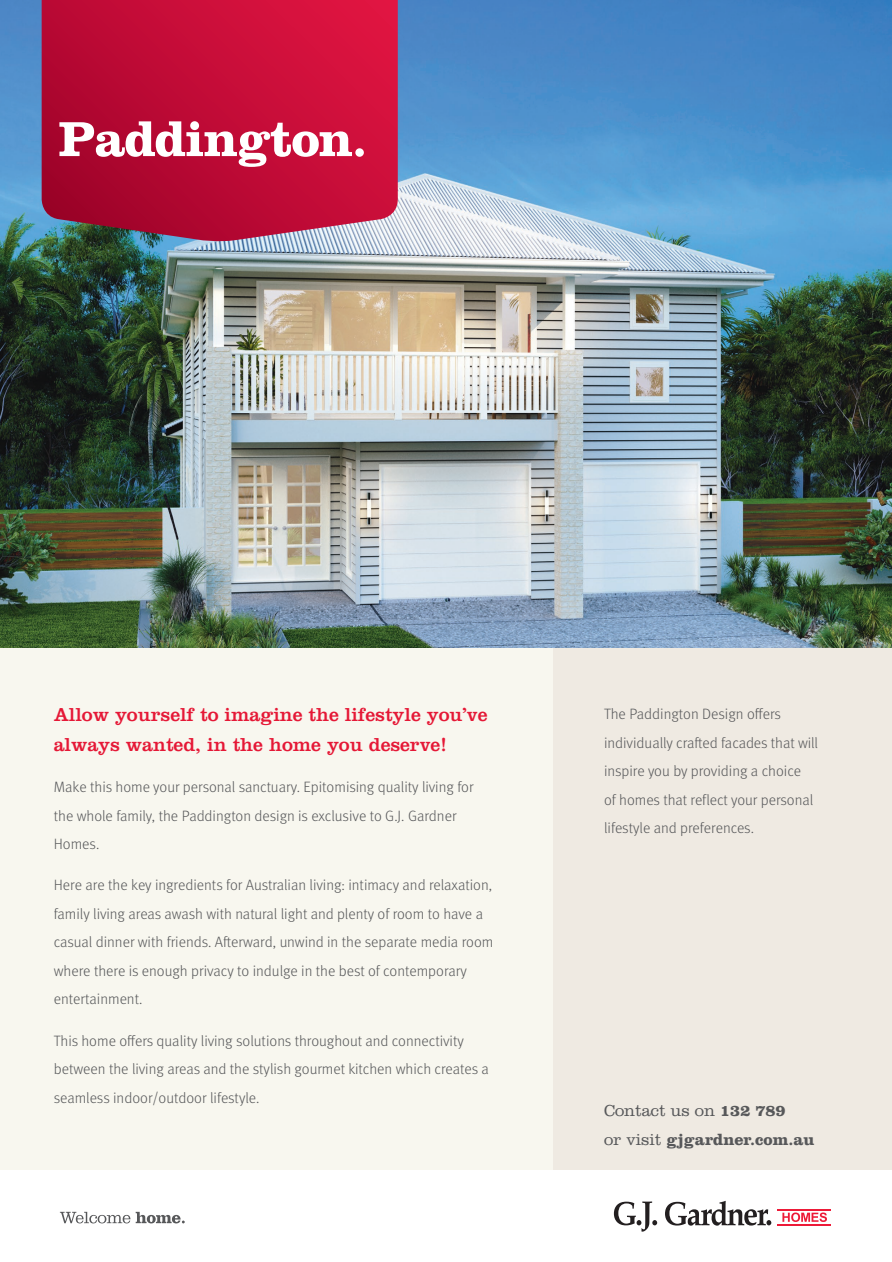
<style>
.page{position:relative;width:892px;height:1262px;background:#fff}
.page>*{position:absolute;margin:0;border:0;box-sizing:border-box;transform-origin:0 0}
.t1{font:700 51px "Clarendon LT Std";letter-spacing:-.02em;color:#fff}
.t2{font:19.5px/30px "Clarendon LT Std";color:#e51836}
.t3{font:700 16.5px/28.2px "Clarendon LT Std";color:#57585a}
.t4{font:300 15px/28.5px "Meta OT";color:#57585a}
.s1{font-weight:300}
</style>
<div class="page">
<div style="left:0;top:0;width:891px;height:1169px;background:#f8f7ef"></div>
<div style="left:553px;top:647px;width:338px;height:522px;background:#efeae2"></div>
<img style="left:0;top:0;width:891px;height:647px">
<svg style="left:60px;top:1211px;width:125px;height:12px"></svg>
<svg style="left:782px;top:1212px;width:44px;height:9px"></svg>
<hr style="left:777px;top:1208px;width:53px;height:2px;background:#ed1a38">
<hr style="left:777px;top:1223px;width:53px;height:2px;background:#ed1a38">
<svg style="left:613px;top:1201px;width:44px;height:30px"></svg>
<svg style="left:665px;top:1200px;width:106px;height:25px"></svg>
<svg style="left:42px;top:0;width:355px;height:242px;background:#bd133c"></svg>
<h1 class="t1" style="left:58px;top:108px;width:310px">Paddington.</h1>
<h2 class="t2" style="left:54px;top:699px;width:435px">Allow yourself to imagine the lifestyle you’ve always wanted, in the home you deserve!</h2>
<p class="t4" style="left:54px;top:772px;width:421px">Make this home your personal sanctuary. Epitomising quality living for the whole family, the Paddington design is exclusive to G.J. Gardner<br>Homes.</p>
<p class="t4" style="left:54px;top:870px;width:441px">Here are the key ingredients for Australian living: intimacy and relaxation, family living areas awash with natural light and plenty of room to have a casual dinner with friends. Afterward, unwind in the separate media room where there is enough privacy to indulge in the best of contemporary entertainment.</p>
<p class="t4" style="left:54px;top:1026px;width:436px">This home offers quality living solutions throughout and connectivity between the living areas and the stylish gourmet kitchen which creates a seamless indoor/outdoor lifestyle.</p>
<p class="t4" style="left:603px;top:699px;width:215px">The Paddington Design offers individually crafted facades that will inspire you by providing a choice<br>of homes that reflect your personal lifestyle and preferences.</p>
<p class="t3" style="left:603px;top:1096px;width:212px"><span class="s1">Contact us on</span> 132 789<br><span class="s1">or visit</span> gjgardner.com.au</p>
</div>
